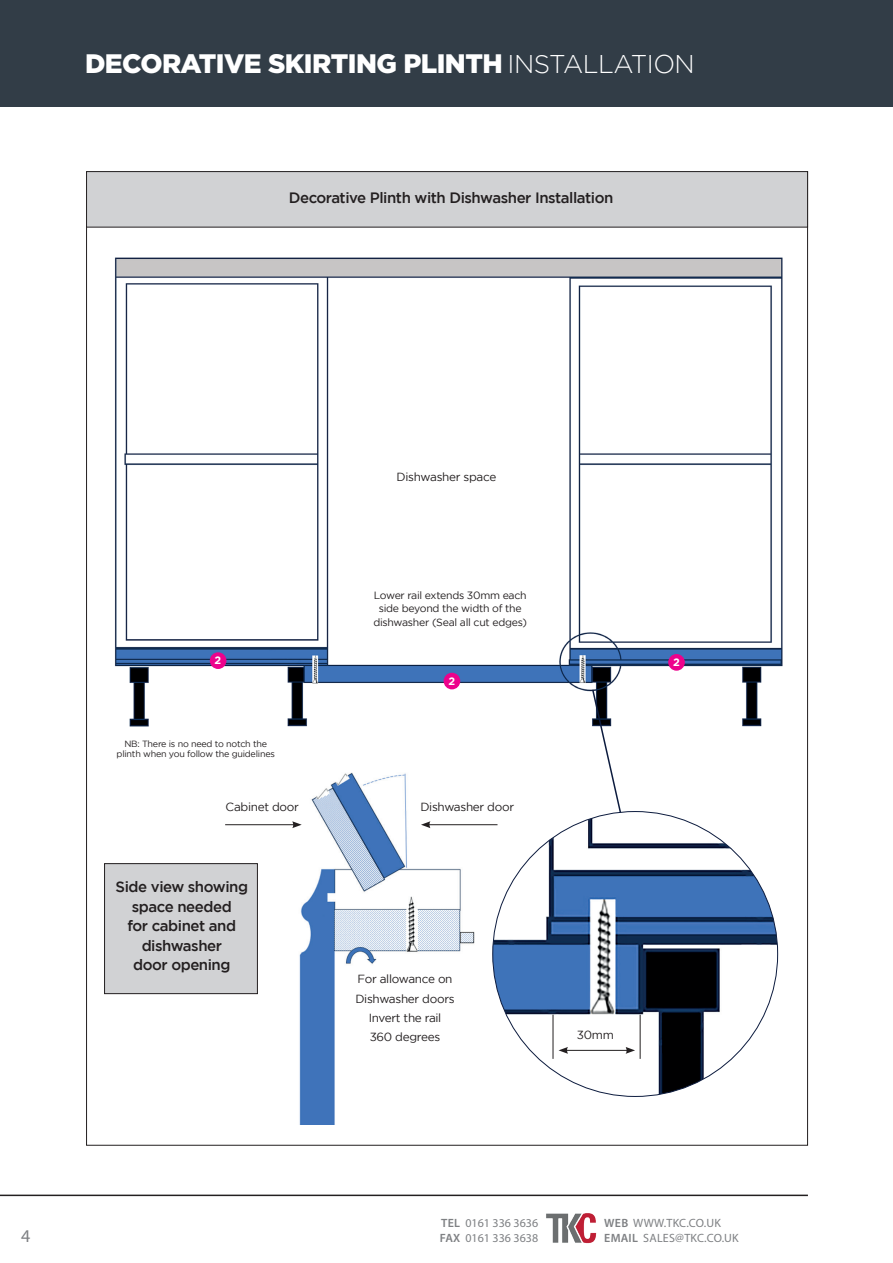
<style>
.page{position:relative;width:893px;height:1263px;background:#fff}
.page>*{position:absolute;margin:0;border:0;box-sizing:border-box;transform-origin:0 0}
.t1{font:900 26.7px "Gotham";letter-spacing:-.02em;color:#fff}
.t2{font:18px "Myriad Pro";color:#7e8083}
.t3{font:500 15px/19.5px "Gotham";letter-spacing:-.03em;color:#231f20;text-align:center}
.t4{font:12px/15px "Myriad Pro";letter-spacing:.02em;color:#7e8083}
.t5{font:12px/15px "Myriad Pro";color:#7e8083}
.t6{font:11.7px/19px "Gotham";letter-spacing:-.025em;color:#231f20;text-align:center}
.t7{font:700 10.8px "Gotham";color:#fff}
.t8{font:10.5px/13.5px "Gotham";letter-spacing:-.025em;color:#231f20;text-align:center}
.t9{font:9px/10.8px "Gotham";letter-spacing:-.025em;color:#231f20;text-align:center}
.s1{font-weight:300;font-size:25.65px}
.s2{font-weight:600}
</style>
<div class="page">
<div style="left:0;top:0;width:893px;height:106px;background:#323d47"></div>
<img style="left:546px;top:1213px;width:51px;height:31px">
<hr style="left:0;top:1194px;width:808px;height:2px;background:#231f20">
<img style="left:108px;top:227px;width:679px;height:500px">
<div style="left:87px;top:172px;width:720px;height:55px;background:#d1d2d4"></div>
<div style="left:86px;top:171px;width:722px;height:56px;border:1px solid #231f20"></div>
<img style="left:493px;top:811px;width:285px;height:285px;border-radius:142px">
<hr style="left:553px;top:1015px;width:1px;height:44px;background:#231f20">
<hr style="left:640px;top:1015px;width:1px;height:44px;background:#231f20">
<hr style="left:566px;top:1050px;width:62px;height:1px;background:#231f20">
<svg style="left:558px;top:1047px;width:10px;height:7px"></svg>
<svg style="left:626px;top:1047px;width:9px;height:7px"></svg>
<svg style="left:591px;top:688px;width:31px;height:126px"></svg>
<img style="left:229px;top:772px;width:246px;height:353px">
<div style="left:105px;top:864px;width:152px;height:130px;background:#d1d2d4"></div>
<div style="left:104px;top:863px;width:154px;height:131px;border:1px solid #231f20"></div>
<hr style="left:225px;top:824px;width:70px;height:1px;background:#231f20">
<svg style="left:292px;top:821px;width:10px;height:7px"></svg>
<hr style="left:428px;top:824px;width:69px;height:1px;background:#231f20">
<svg style="left:421px;top:821px;width:9px;height:7px"></svg>
<div style="left:210px;top:652px;width:16px;height:17px;background:#ed028c;border-radius:50%"></div>
<div style="left:444px;top:673px;width:16px;height:16px;background:#ed028c;border-radius:50%"></div>
<div style="left:668px;top:654px;width:17px;height:17px;background:#ed028c;border-radius:50%"></div>
<h1 class="t1" style="left:85px;top:48px;width:611px">DECORATIVE SKIRTING PLINTH <span class="s1">INSTALLATION</span></h1>
<p class="t3" style="left:289px;top:188px;width:326px">Decorative Plinth with Dishwasher Installation</p>
<p class="t6" style="left:397px;top:467px;width:101px">Dishwasher space</p>
<p class="t7" style="left:215px;top:654px;width:8px">2</p>
<p class="t9" style="left:117px;top:738px;width:160px">NB: There is no need to notch the plinth when you follow the guidelines</p>
<p class="t8" style="left:373px;top:588px;width:155px">Lower rail extends 30mm each side beyond the width of the dishwasher (Seal all cut edges)</p>
<p class="t7" style="left:448px;top:675px;width:8px">2</p>
<p class="t6" style="left:226px;top:797px;width:75px">Cabinet door</p>
<p class="t6" style="left:420px;top:797px;width:95px">Dishwasher door</p>
<p class="t3" style="left:116px;top:877px;width:134px">Side view showing space needed<br>for cabinet and dishwasher<br>door opening</p>
<p class="t6" style="left:355px;top:969px;width:101px">For allowance on<br>Dishwasher doors<br>Invert the rail<br>360 degrees</p>
<p class="t6" style="left:577px;top:1025px;width:39px">30mm</p>
<p class="t7" style="left:673px;top:656px;width:8px">2</p>
<p class="t2" style="left:21px;top:1224px;width:11px">4</p>
<p class="t5" style="left:440px;top:1215px;width:100px"><span class="s2">TEL</span> 0161 336 3636<br><span class="s2">FAX</span> 0161 336 3638</p>
<p class="t4" style="left:604px;top:1215px;width:136px"><span class="s2">WEB</span> WWW.TKC.CO.UK<br><span class="s2">EMAIL</span> SALES@TKC.CO.UK</p>
</div>
